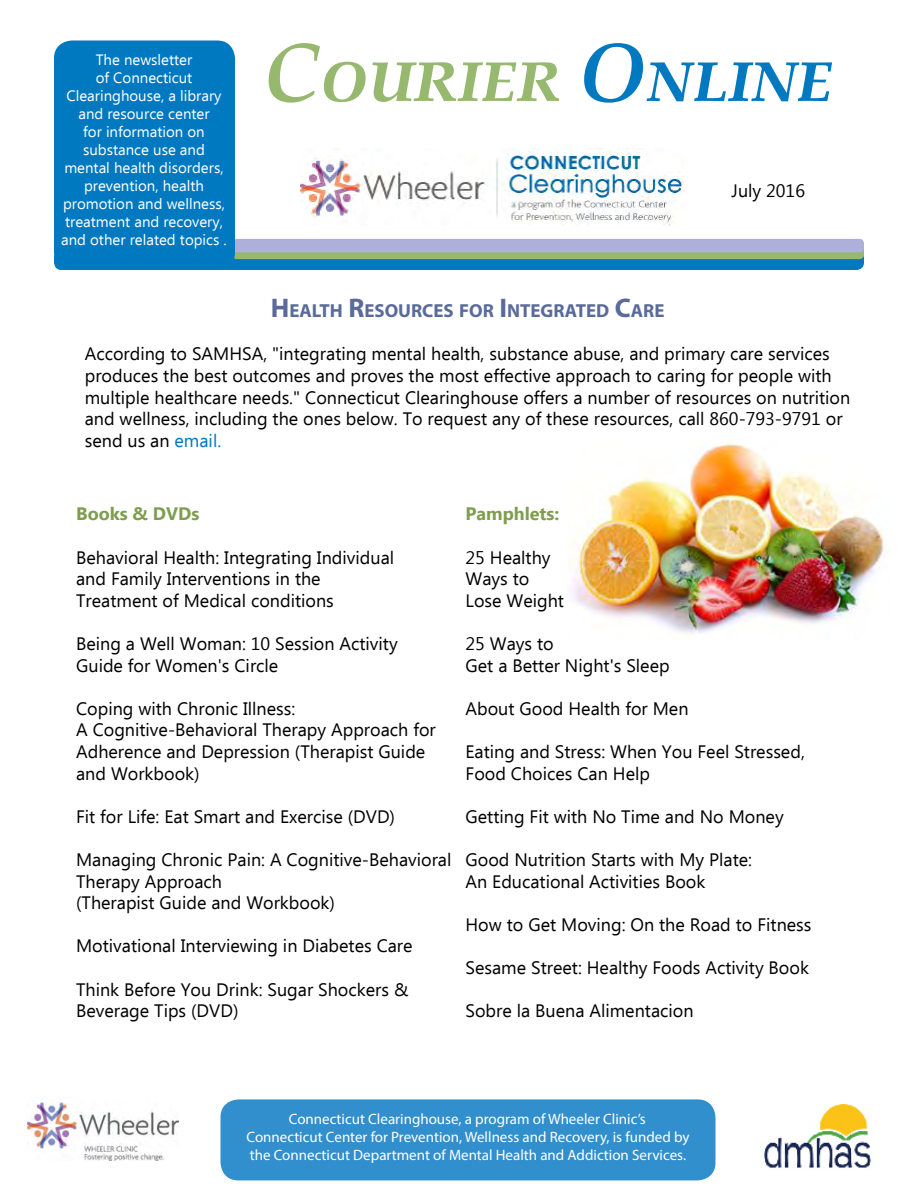
<style>
.page{position:relative;width:918px;height:1188px;background:#fff}
.page>*{position:absolute;margin:0;border:0;box-sizing:border-box;transform-origin:0 0}
.t1{font:italic 700 82.5px "Palatino Linotype";color:#97b96f}
.t2{font:700 18.9px "Myriad Pro";color:#5a6b9b}
.t3{font:18px/21.6px "Ebrima";color:#000}
.t4{font:700 18px "Ebrima";color:#7e9d4e}
.t5{font:15px/18px "Ebrima";color:#fff;text-align:center}
.t6{font:15px/18px "Myriad Pro";color:#fff;text-align:center}
.s1{color:#0079c1}
.s2{font-size:27px}
</style>
<div class="page">
<div style="left:54px;top:250px;width:810px;height:20px;background:#0079c1;border-radius:8px"></div>
<svg style="left:232px;top:246px;width:632px;height:13px;background:#98b874"></svg>
<div style="left:232px;top:239px;width:632px;height:13px;background:#adb0d8;border-radius:4px"></div>
<div style="left:54px;top:40px;width:181px;height:230px;background:#0079c1;border-radius:18px"></div>
<img style="left:301px;top:148px;width:384px;height:78px">
<img style="left:27px;top:1100px;width:152px;height:61px">
<img style="left:764px;top:1104px;width:107px;height:64px">
<div style="left:220px;top:1099px;width:496px;height:81px;background:#328fce;border-radius:18px"></div>
<img style="left:571px;top:442px;width:316px;height:191px">
<p class="t5" style="left:61px;top:52px;width:167px">The newsletter<br>of Connecticut<br>Clearinghouse, a library and resource center<br>for information on substance use and mental health disorders, prevention, health promotion and wellness, treatment and recovery, and other related topics .</p>
<h1 class="t1" style="left:263px;top:14px;width:571px">Courier <span class="s1">Online</span></h1>
<p class="t3" style="left:732px;top:181px;width:75px">July 2016</p>
<p class="t2" style="left:271px;top:299px;width:395px"><span class="s2">H</span>EALTH <span class="s2">R</span>ESOURCES FOR <span class="s2">I</span>NTEGRATED <span class="s2">C</span>ARE</p>
<p class="t3" style="left:85px;top:344px;width:767px">According to SAMHSA, "integrating mental health, substance abuse, and primary care services produces the best outcomes and proves the most effective approach to caring for people with multiple healthcare needs." Connecticut Clearinghouse offers a number of resources on nutrition and wellness, including the ones below. To request any of these resources, call 860-793-9791 or send us an <span class="s1">email.</span></p>
<p class="t4" style="left:76px;top:501px;width:125px">Books &amp; DVDs</p>
<p class="t3" style="left:76px;top:548px;width:320px">Behavioral Health: Integrating Individual and Family Interventions in the<br>Treatment of Medical conditions</p>
<p class="t3" style="left:76px;top:634px;width:323px">Being a Well Woman: 10 Session Activity<br>Guide for Women's Circle</p>
<p class="t3" style="left:76px;top:699px;width:361px">Coping with Chronic Illness:<br>A Cognitive-Behavioral Therapy Approach for Adherence and Depression (Therapist Guide and Workbook)</p>
<p class="t3" style="left:76px;top:807px;width:320px">Fit for Life: Eat Smart and Exercise (DVD)</p>
<p class="t3" style="left:76px;top:850px;width:377px">Managing Chronic Pain: A Cognitive-Behavioral<br>Therapy Approach<br>(Therapist Guide and Workbook)</p>
<p class="t3" style="left:76px;top:936px;width:338px">Motivational Interviewing in Diabetes Care</p>
<p class="t3" style="left:76px;top:980px;width:334px">Think Before You Drink: Sugar Shockers &amp;<br>Beverage Tips (DVD)</p>
<p class="t4" style="left:466px;top:501px;width:95px">Pamphlets:</p>
<p class="t3" style="left:466px;top:548px;width:100px">25 Healthy<br>Ways to<br>Lose Weight</p>
<p class="t3" style="left:466px;top:634px;width:206px">25 Ways to<br>Get a Better Night's Sleep</p>
<p class="t3" style="left:466px;top:699px;width:225px">About Good Health for Men</p>
<p class="t3" style="left:466px;top:742px;width:341px">Eating and Stress: When You Feel Stressed,<br>Food Choices Can Help</p>
<p class="t3" style="left:466px;top:807px;width:320px">Getting Fit with No Time and No Money</p>
<p class="t3" style="left:466px;top:850px;width:288px">Good Nutrition Starts with My Plate:<br>An Educational Activities Book</p>
<p class="t3" style="left:466px;top:915px;width:347px">How to Get Moving: On the Road to Fitness</p>
<p class="t3" style="left:466px;top:958px;width:345px">Sesame Street: Healthy Foods Activity Book</p>
<p class="t3" style="left:466px;top:1001px;width:230px">Sobre la Buena Alimentacion</p>
<p class="t6" style="left:246px;top:1110px;width:445px">Connecticut Clearinghouse, a program of Wheeler Clinic’s<br>Connecticut Center for Prevention, Wellness and Recovery, is funded by the Connecticut Department of Mental Health and Addiction Services.</p>
</div>
